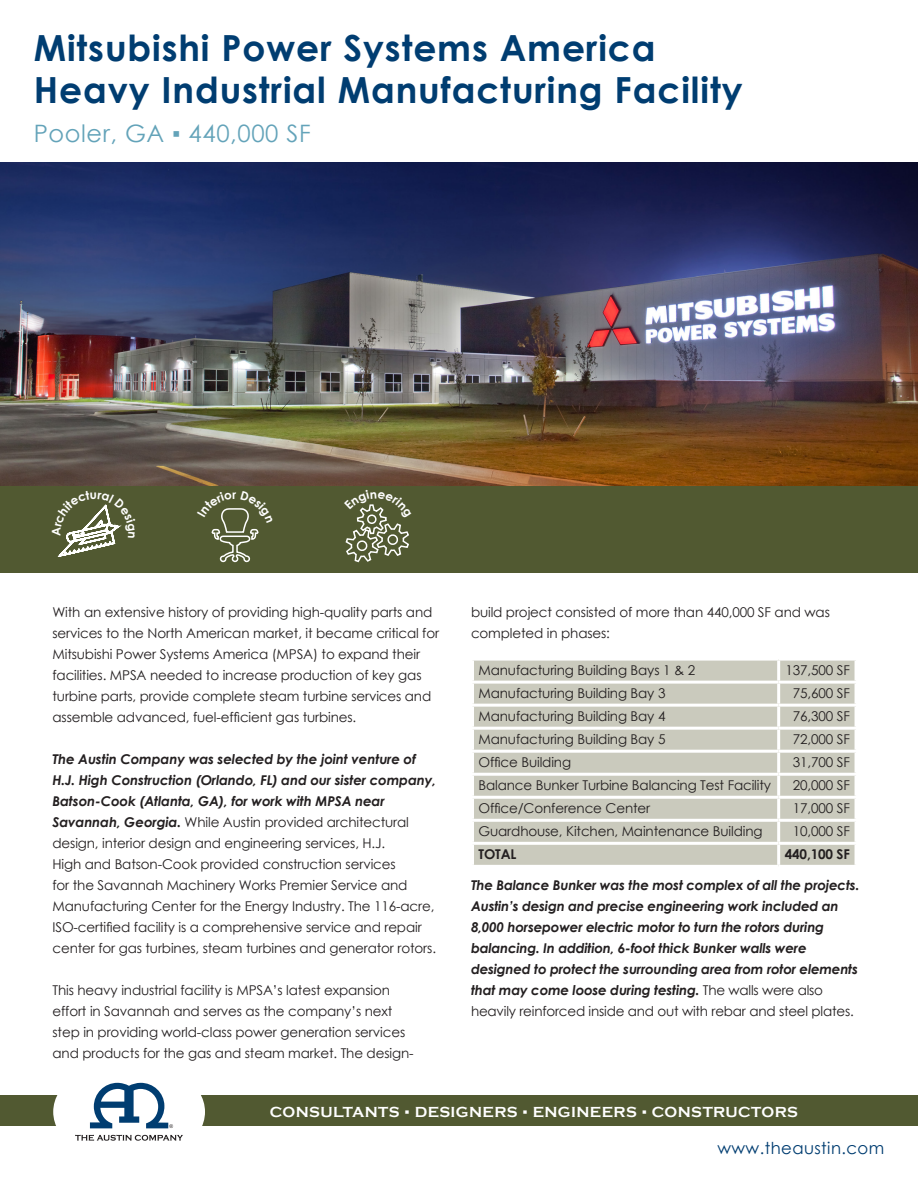
<style>
.page{position:relative;width:918px;height:1188px;background:#fff}
.page>*{position:absolute;margin:0;border:0;box-sizing:border-box;transform-origin:0 0}
.Heading{font:700 36px/42px "Century Gothic";letter-spacing:.025em;color:#003d71}
.Heading-2{font:24px "Century Gothic";letter-spacing:.025em;color:#63a3b9}
.Website{font:16.5px "Century Gothic";letter-spacing:.025em;color:#003d71}
.Heading-3{font:700 15px "Copperplate Gothic";letter-spacing:.025em;color:#fff}
.Bodycopy{font:13.5px/21px "Century Gothic";letter-spacing:-.01em;color:#231f20}
.Bodycopy-2{font:italic 700 13.5px/21px "Century Gothic";letter-spacing:-.015em;color:#231f20}
.Bodycopy-3{font:700 13.5px "Century Gothic";letter-spacing:-.01em;color:#231f20}
.s1{font-weight:700;font-style:italic}
.s2{font-weight:400;font-style:normal}
.s3{font-family:"Trebuchet MS";font-weight:400}
</style>
<div class="page">
<div style="left:0;top:486px;width:918px;height:86px;background:#515931"></div>
<div style="left:0;top:1095px;width:918px;height:30px;background:#515931"></div>
<div style="left:53px;top:1060px;width:152px;height:103px;background:#fff;border-radius:50%"></div>
<svg style="left:75px;top:1135px;width:108px;height:6px"></svg>
<svg style="left:90px;top:1083px;width:83px;height:45px"></svg>
<img style="left:0;top:162px;width:918px;height:324px">
<div style="left:474px;top:661px;width:381px;height:204px;background:#cacabd"></div>
<hr style="left:777px;top:661px;width:3px;height:20px;background:#fff">
<hr style="left:471px;top:681px;width:308px;height:3px;background:#fff">
<hr style="left:779px;top:681px;width:79px;height:3px;background:#fff">
<hr style="left:777px;top:684px;width:3px;height:20px;background:#fff">
<hr style="left:471px;top:704px;width:308px;height:3px;background:#fff">
<hr style="left:779px;top:704px;width:79px;height:3px;background:#fff">
<hr style="left:777px;top:707px;width:3px;height:20px;background:#fff">
<hr style="left:471px;top:727px;width:308px;height:3px;background:#fff">
<hr style="left:779px;top:727px;width:79px;height:3px;background:#fff">
<hr style="left:777px;top:730px;width:3px;height:20px;background:#fff">
<hr style="left:471px;top:750px;width:308px;height:3px;background:#fff">
<hr style="left:779px;top:750px;width:79px;height:3px;background:#fff">
<hr style="left:777px;top:753px;width:3px;height:20px;background:#fff">
<hr style="left:471px;top:773px;width:308px;height:3px;background:#fff">
<hr style="left:779px;top:773px;width:79px;height:3px;background:#fff">
<hr style="left:777px;top:776px;width:3px;height:20px;background:#fff">
<hr style="left:471px;top:796px;width:308px;height:3px;background:#fff">
<hr style="left:779px;top:796px;width:79px;height:3px;background:#fff">
<hr style="left:777px;top:799px;width:3px;height:20px;background:#fff">
<hr style="left:471px;top:819px;width:308px;height:3px;background:#fff">
<hr style="left:779px;top:819px;width:79px;height:3px;background:#fff">
<hr style="left:777px;top:822px;width:3px;height:20px;background:#fff">
<hr style="left:471px;top:842px;width:308px;height:3px;background:#fff">
<hr style="left:779px;top:842px;width:79px;height:3px;background:#fff">
<hr style="left:777px;top:845px;width:3px;height:20px;background:#fff">
<svg style="left:211px;top:508px;width:48px;height:55px"></svg>
<svg style="left:345px;top:504px;width:64px;height:59px"></svg>
<svg style="left:57px;top:504px;width:65px;height:53px"></svg>
<p class="Heading" style="left:34px;top:25px;width:710px">Mitsubishi Power Systems America<br>Heavy Industrial Manufacturing Facility</p>
<p class="Heading-2" style="left:34px;top:116px;width:278px">Pooler, GA ▪ 440,000 SF</p>
<p class="Bodycopy" style="left:52px;top:602px;width:388px">With an extensive history of providing high-quality parts and services to the North American market, it became critical for Mitsubishi Power Systems America (MPSA) to expand their facilities. MPSA needed to increase production of key gas turbine parts, provide complete steam turbine services and assemble advanced, fuel-efficient gas turbines.</p>
<p class="Bodycopy" style="left:52px;top:749px;width:385px"><span class="s1">The Austin Company was selected by the joint venture of H.J. High Construction (Orlando, FL) and our sister company, Batson-Cook (Atlanta, GA), for work with MPSA near Savannah, Georgia.</span> While Austin provided architectural design, interior design and engineering services, H.J.<br>High and Batson-Cook provided construction services<br>for the Savannah Machinery Works Premier Service and Manufacturing Center for the Energy Industry. The 116-acre, ISO-certified facility is a comprehensive service and repair center for gas turbines, steam turbines and generator rotors.</p>
<p class="Bodycopy" style="left:52px;top:980px;width:363px">This heavy industrial facility is MPSA’s latest expansion effort in Savannah and serves as the company’s next step in providing world-class power generation services and products for the gas and steam market. The design-</p>
<p class="Bodycopy" style="left:471px;top:602px;width:360px">build project consisted of more than 440,000 SF and was completed in phases:</p>
<p class="Bodycopy" style="left:478px;top:660px;width:218px">Manufacturing Building Bays 1 &amp; 2</p>
<p class="Bodycopy" style="left:786px;top:660px;width:66px">137,500 SF</p>
<p class="Bodycopy" style="left:478px;top:683px;width:189px">Manufacturing Building Bay 3</p>
<p class="Bodycopy" style="left:793px;top:683px;width:59px">75,600 SF</p>
<p class="Bodycopy" style="left:478px;top:706px;width:189px">Manufacturing Building Bay 4</p>
<p class="Bodycopy" style="left:793px;top:706px;width:59px">76,300 SF</p>
<p class="Bodycopy" style="left:478px;top:729px;width:189px">Manufacturing Building Bay 5</p>
<p class="Bodycopy" style="left:793px;top:729px;width:59px">72,000 SF</p>
<p class="Bodycopy" style="left:478px;top:752px;width:94px">Office Building</p>
<p class="Bodycopy" style="left:793px;top:752px;width:59px">31,700 SF</p>
<p class="Bodycopy" style="left:478px;top:775px;width:294px">Balance Bunker Turbine Balancing Test Facility</p>
<p class="Bodycopy" style="left:793px;top:775px;width:59px">20,000 SF</p>
<p class="Bodycopy" style="left:478px;top:798px;width:173px">Office/Conference Center</p>
<p class="Bodycopy" style="left:793px;top:798px;width:59px">17,000 SF</p>
<p class="Bodycopy" style="left:478px;top:821px;width:286px">Guardhouse, Kitchen, Maintenance Building</p>
<p class="Bodycopy" style="left:793px;top:821px;width:59px">10,000 SF</p>
<p class="Bodycopy-3" style="left:478px;top:844px;width:40px">TOTAL</p>
<p class="Bodycopy-3" style="left:785px;top:844px;width:67px">440,100 SF</p>
<p class="Bodycopy-2" style="left:471px;top:874px;width:390px">The Balance Bunker was the most complex of all the projects.<br>Austin’s design and precise engineering work included an 8,000 horsepower electric motor to turn the rotors during balancing. In addition, 6-foot thick Bunker walls were designed to protect the surrounding area from rotor elements that may come loose during testing. <span class="s2">The walls were also heavily reinforced inside and out with rebar and steel plates.</span></p>
<p class="Heading-3" style="left:270px;top:1103px;width:530px">CONSULTANTS <span class="s3">▪</span> DESIGNERS <span class="s3">▪</span> ENGINEERS <span class="s3">▪</span> CONSTRUCTORS</p>
<p class="Website" style="left:717px;top:1137px;width:168px">www.theaustin.com</p>
</div>
